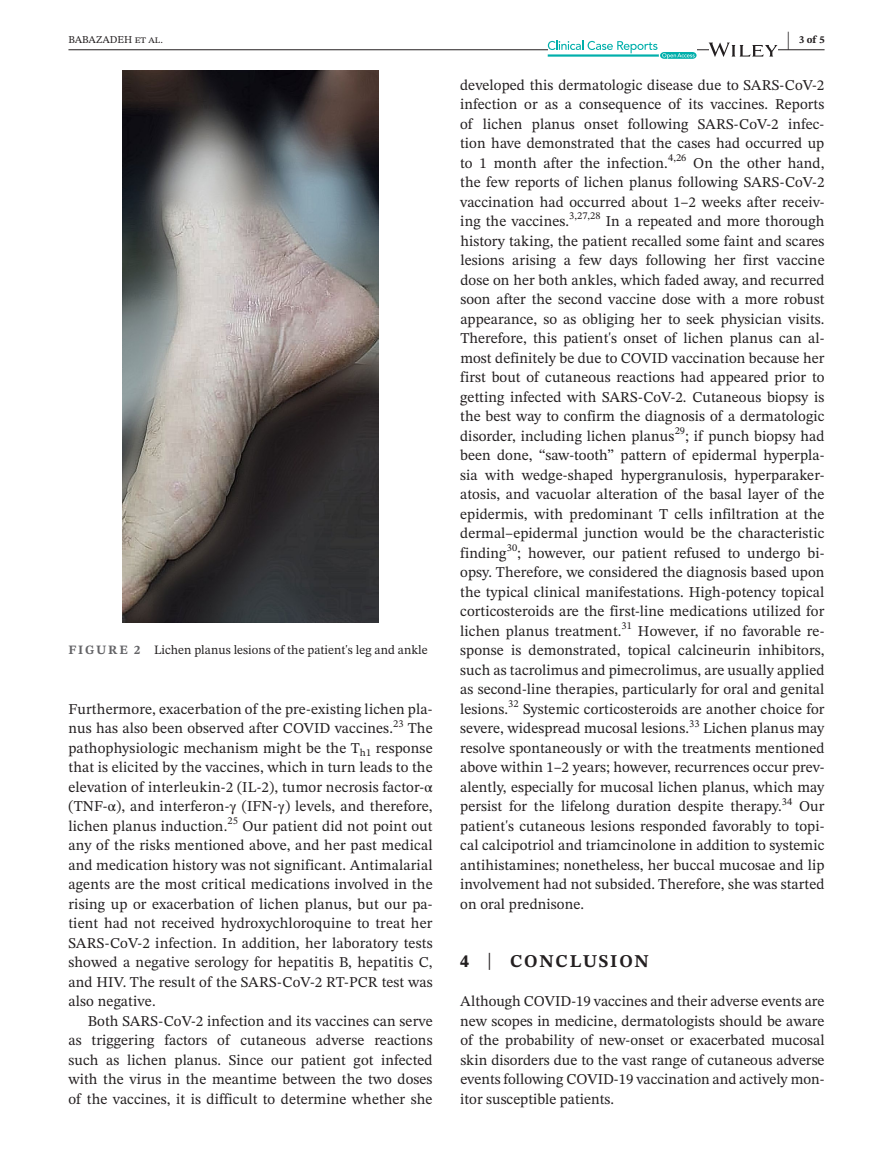
<style>
.page{position:relative;width:893px;height:1174px;background:#fff}
.page>*{position:absolute;margin:0;border:0;box-sizing:border-box;transform-origin:0 0}
.t1{font:700 21px "STIX Two Text";color:#231f20;scale:.42 1}
.t2{font:700 18px "STIX Two Text";letter-spacing:.1em;color:#231f20}
.t3{font:15px/19.5px "STIX Two Text";letter-spacing:.005em;color:#231f20;text-align:justify}
.t4{font:12.75px "STIX Two Text";color:#231f20}
.t5{font:10.5px "STIX Two Text";color:#231f20}
.t6{font:700 10.5px "STIX Two Text";color:#231f20}
.s1{font-weight:700;color:#636366}
.s2{font-family:"STIX"}
.s3{font-weight:400;font-size:23.7px}
</style>
<div class="page">
<hr style="left:68px;top:49px;width:756px;height:1px;background:#231f20">
<svg style="left:548px;top:41px;width:148px;height:18px"></svg>
<svg style="left:709px;top:43px;width:68px;height:14px"></svg>
<img style="left:123px;top:70px;width:255px;height:552px">
<h1 class="t1" style="left:787px;top:24px;width:8px">|</h1>
<p class="t5" style="left:68px;top:32px;width:96px">BABAZADEH et al.</p>
<p class="t6" style="left:799px;top:32px;width:27px">3 of 5</p>
<p class="t4" style="left:68px;top:641px;width:361px"><span class="s1">FIGURE 2</span> Lichen planus lesions of the patient's leg and ankle</p>
<p class="t3" style="left:68px;top:699px;width:366px">Furthermore, exacerbation of the pre-existing lichen pla&shy;nus has also been observed after COVID vaccines.</p>
<p class="t5" style="left:393px;top:715px;width:12px">23</p>
<p class="t3" style="left:68px;top:718px;width:366px;text-indent:339px">The pathophysiologic mechanism might be the T<sub>h1</sub> response that is elicited by the vaccines, which in turn leads to the elevation of interleukin-2 (IL-2), tumor necrosis factor-<span class="s2">α </span>(TNF-<span class="s2">α</span>), and interferon-<span class="s2">γ</span> (IFN-<span class="s2">γ</span>) levels, and therefore, lichen planus induction.</p>
<p class="t5" style="left:228px;top:813px;width:12px">25</p>
<p class="t3" style="left:68px;top:816px;width:366px;text-indent:174px">Our patient did not point out any of the risks mentioned above, and her past medical and medication history was not significant. Antimalarial agents are the most critical medications involved in the rising up or exacerbation of lichen planus, but our pa&shy;tient had not received hydroxychloroquine to treat her SARS-CoV-2 infection. In addition, her laboratory tests showed a negative serology for hepatitis B, hepatitis C, and HIV. The result of the SARS-CoV-2 RT-PCR test was also negative.</p>
<p class="t3" style="left:68px;top:1011px;width:366px;text-indent:20px">Both SARS-CoV-2 infection and its vaccines can serve as triggering factors of cutaneous adverse reactions such as lichen planus. Since our patient got infected with the virus in the meantime between the two doses of the vaccines, it is difficult to determine whether she</p>
<p class="t3" style="left:460px;top:75px;width:366px">developed this dermatologic disease due to SARS-CoV-2 infection or as a consequence of its vaccines. Reports of lichen planus onset following SARS-CoV-2 infec&shy;tion have demonstrated that the cases had occurred up to 1 month after the infection.<sup>4,26</sup></p>
<p class="t3" style="left:460px;top:153px;width:366px;text-indent:233px">On the other hand, the few reports of lichen planus following SARS-CoV-2 vaccination had occurred about 1–2 weeks after receiv&shy;ing the vaccines.</p>
<p class="t5" style="left:569px;top:208px;width:33px">3,27,28</p>
<p class="t3" style="left:460px;top:211px;width:366px;text-indent:146px">In a repeated and more thorough history taking, the patient recalled some faint and scares lesions arising a few days following her first vaccine dose on her both ankles, which faded away, and recurred soon after the second vaccine dose with a more robust appearance, so as obliging her to seek physician visits.<br>Therefore, this patient's onset of lichen planus can al&shy;most definitely be due to COVID vaccination because her first bout of cutaneous reactions had appeared prior to getting infected with SARS-CoV-2. Cutaneous biopsy is the best way to confirm the diagnosis of a dermatologic disorder, including lichen planus</p>
<p class="t5" style="left:675px;top:423px;width:12px">29</p>
<p class="t3" style="left:460px;top:426px;width:366px;text-indent:225px">; if punch biopsy had been done, “saw-tooth” pattern of epidermal hyperpla&shy;sia with wedge-shaped hypergranulosis, hyperparaker&shy;atosis, and vacuolar alteration of the basal layer of the epidermis, with predominant T cells infiltration at the dermal–epidermal junction would be the characteristic finding</p>
<p class="t5" style="left:507px;top:540px;width:12px">30</p>
<p class="t3" style="left:460px;top:543px;width:366px;text-indent:57px">; however, our patient refused to undergo bi&shy;opsy. Therefore, we considered the diagnosis based upon the typical clinical manifestations. High-potency topical corticosteroids are the first-line medications utilized for lichen planus treatment.</p>
<p class="t5" style="left:622px;top:618px;width:12px">31</p>
<p class="t3" style="left:460px;top:621px;width:366px;text-indent:178px">However, if no favorable re&shy;sponse is demonstrated, topical calcineurin inhibitors, such as tacrolimus and pimecrolimus, are usually applied as second-line therapies, particularly for oral and genital lesions.</p>
<p class="t5" style="left:508px;top:696px;width:12px">32</p>
<p class="t3" style="left:460px;top:699px;width:366px;text-indent:63px">Systemic corticosteroids are another choice for severe, widespread mucosal lesions.</p>
<p class="t5" style="left:689px;top:715px;width:12px">33</p>
<p class="t3" style="left:460px;top:718px;width:366px;text-indent:243px">Lichen planus may resolve spontaneously or with the treatments mentioned above within 1–2 years; however, recurrences occur prev&shy;alently, especially for mucosal lichen planus, which may persist for the lifelong duration despite therapy.</p>
<p class="t5" style="left:782px;top:793px;width:12px">34</p>
<p class="t3" style="left:460px;top:796px;width:366px;text-indent:339px">Our patient's cutaneous lesions responded favorably to topi&shy;cal calcipotriol and triamcinolone in addition to systemic antihistamines; nonetheless, her buccal mucosae and lip involvement had not subsided. Therefore, she was started on oral prednisone.</p>
<p class="t2" style="left:460px;top:948px;width:190px">4 <span class="s3">|</span> CONCLUSION</p>
<p class="t3" style="left:460px;top:991px;width:366px">Although COVID-19 vaccines and their adverse events are new scopes in medicine, dermatologists should be aware of the probability of new-onset or exacerbated mucosal skin disorders due to the vast range of cutaneous adverse events following COVID-19 vaccination and actively mon&shy;itor susceptible patients.</p>
</div>
